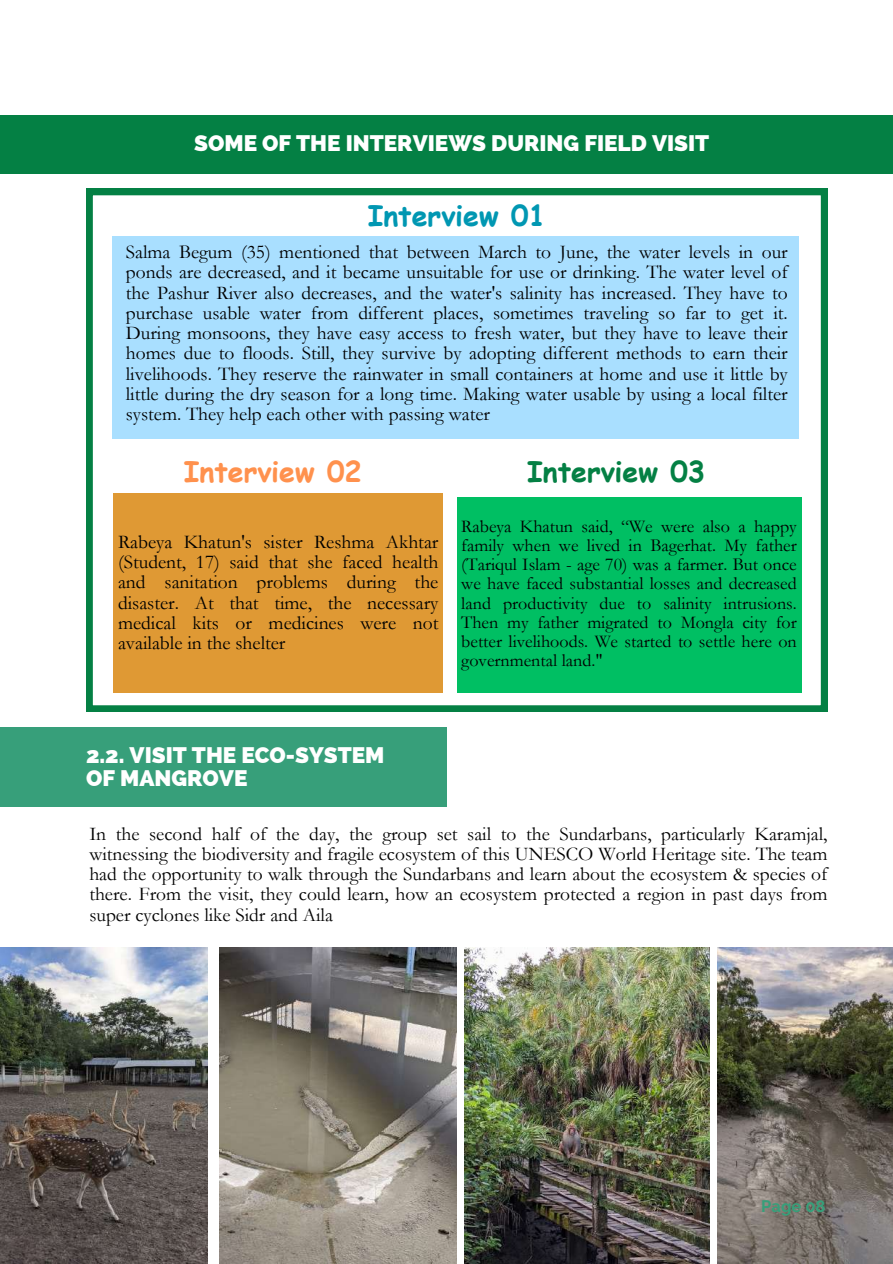
<style>
.page{position:relative;width:893px;height:1264px;background:#fff}
.page>*{position:absolute;margin:0;border:0;box-sizing:border-box;transform-origin:0 0}
.t1{font:700 28.5px "Comic Sans MS";color:#0097b2}
.t2{font:700 28.5px "Comic Sans MS";color:#ff914d}
.t3{font:700 28.5px "Comic Sans MS";color:#048044}
.t4{font:800 22.5px/23.7px "Raleway";color:#fff}
.t5{font:19.5px/20.2px "Garamond";color:#000;text-align:justify}
.t6{font:18px/19.2px "Garamond";color:#000;text-align:justify}
.t7{font:700 16.5px "Raleway";color:#379f7a}
</style>
<div class="page">
<svg style="left:86px;top:188px;width:741px;height:524px"></svg>
<div style="left:112px;top:236px;width:687px;height:203px;background:#a9dfff"></div>
<div style="left:113px;top:494px;width:330px;height:199px;background:#df9934"></div>
<div style="left:457px;top:497px;width:344px;height:196px;background:#00bf63"></div>
<div style="left:0;top:115px;width:892px;height:58px;background:#048044"></div>
<div style="left:0;top:727px;width:446px;height:80px;background:#379f7a"></div>
<img style="left:0;top:947px;width:207px;height:316px">
<img style="left:220px;top:947px;width:236px;height:316px">
<img style="left:465px;top:947px;width:244px;height:316px">
<img style="left:717px;top:947px;width:175px;height:316px">
<p class="t4" style="left:194px;top:132px;width:516px">SOME OF THE INTERVIEWS DURING FIELD VISIT</p>
<h1 class="t1" style="left:368px;top:194px;width:179px">Interview 01</h1>
<p class="t5" style="left:126px;top:242px;width:663px">Salma Begum (35) mentioned that between March to June, the water levels in our ponds are decreased, and it became unsuitable for use or drinking. The water level of the Pashur River also decreases, and the water's salinity has increased. They have to purchase usable water from different places, sometimes traveling so far to get it.<br>During monsoons, they have easy access to fresh water, but they have to leave their homes due to floods. Still, they survive by adopting different methods to earn their livelihoods. They reserve the rainwater in small containers at home and use it little by little during the dry season for a long time. Making water usable by using a local filter system. They help each other with passing water</p>
<h1 class="t2" style="left:184px;top:450px;width:179px">Interview 02</h1>
<h1 class="t3" style="left:527px;top:450px;width:179px">Interview 03</h1>
<p class="t5" style="left:118px;top:532px;width:322px">Rabeya Khatun's sister Reshma Akhtar (Student, 17) said that she faced health and sanitation problems during the disaster. At that time, the necessary medical kits or medicines were not available in the shelter</p>
<p class="t6" style="left:461px;top:517px;width:337px">Rabeya Khatun said, “We were also a happy family when we lived in Bagerhat. My father (Tariqul Islam - age 70) was a farmer. But once we have faced substantial losses and decreased land productivity due to salinity intrusions.<br>Then my father migrated to Mongla city for better livelihoods. We started to settle here on governmental land."</p>
<p class="t4" style="left:86px;top:743px;width:300px">2.2. VISIT THE ECO-SYSTEM<br>OF MANGROVE</p>
<p class="t5" style="left:89px;top:823px;width:739px">In the second half of the day, the group set sail to the Sundarbans, particularly Karamjal, witnessing the biodiversity and fragile ecosystem of this UNESCO World Heritage site. The team had the opportunity to walk through the Sundarbans and learn about the ecosystem &amp; species of there. From the visit, they could learn, how an ecosystem protected a region in past days from super cyclones like Sidr and Aila</p>
<p class="t7" style="left:761px;top:1196px;width:66px">Page 08</p>
</div>
